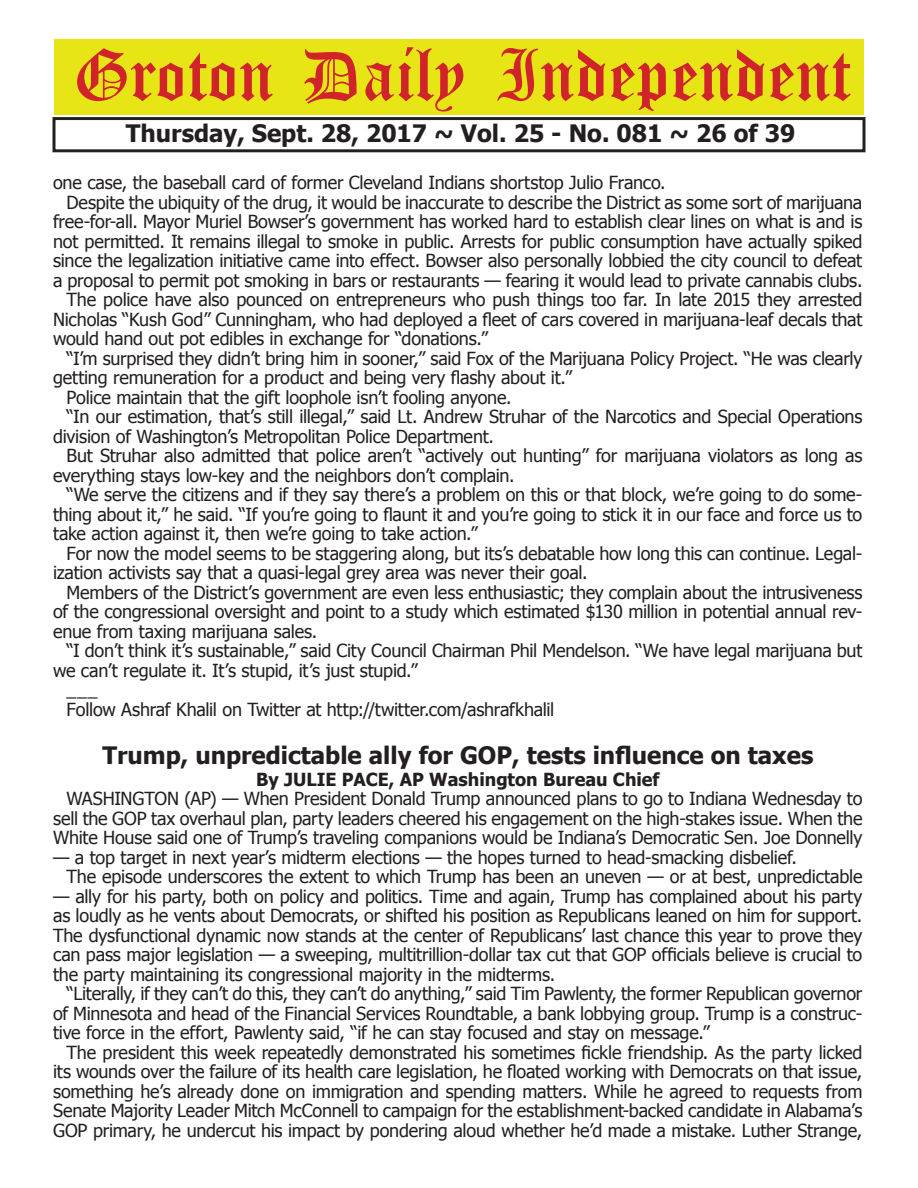
<style>
.page{position:relative;width:918px;height:1188px;background:#fff}
.page>*{position:absolute;margin:0;border:0;box-sizing:border-box;transform-origin:0 0}
.t1{font:54px "Old English Five";color:#d1232a}
.t2{font:700 24px "Tahoma";color:#231f20}
.t3{font:18px/19.5px "Tahoma";letter-spacing:-.015em;color:#231f20;text-align:justify}
.t4{font:700 18px "Tahoma";color:#231f20}
</style>
<div class="page">
<div style="left:52px;top:117px;width:814px;height:35px;border:3px solid #231f20"></div>
<div style="left:54px;top:40px;width:810px;height:75px;background:#e7e515"></div>
<h1 class="t1" style="left:73px;top:50px;width:779px">Groton Daily Independent</h1>
<h2 class="t2" style="left:126px;top:116px;width:671px">Thursday, Sept. 28, 2017 ~ Vol. 25 - No. 081 ~ 26 of 39</h2>
<p class="t3" style="left:53px;top:172px;width:614px">one case, the baseball card of former Cleveland Indians shortstop Julio Franco.</p>
<p class="t3" style="left:67px;top:192px;width:797px">Despite the ubiquity of the drug, it would be inaccurate to describe the District as some sort of marijuana</p>
<p class="t3" style="left:53px;top:211px;width:811px">free-for-all. Mayor Muriel Bowser’s government has worked hard to establish clear lines on what is and is</p>
<p class="t3" style="left:53px;top:231px;width:811px">not permitted. It remains illegal to smoke in public. Arrests for public consumption have actually spiked</p>
<p class="t3" style="left:53px;top:250px;width:811px">since the legalization initiative came into effect. Bowser also personally lobbied the city council to defeat</p>
<p class="t3" style="left:53px;top:270px;width:811px">a proposal to permit pot smoking in bars or restaurants — fearing it would lead to private cannabis clubs.</p>
<p class="t3" style="left:67px;top:289px;width:797px">The police have also pounced on entrepreneurs who push things too far. In late 2015 they arrested</p>
<p class="t3" style="left:53px;top:309px;width:811px">Nicholas “Kush God” Cunningham, who had deployed a fleet of cars covered in marijuana-leaf decals that</p>
<p class="t3" style="left:53px;top:328px;width:436px">would hand out pot edibles in exchange for “donations.”</p>
<p class="t3" style="left:67px;top:348px;width:797px">“I’m surprised they didn’t bring him in sooner,” said Fox of the Marijuana Policy Project. “He was clearly</p>
<p class="t3" style="left:53px;top:367px;width:520px">getting remuneration for a product and being very flashy about it.”</p>
<p class="t3" style="left:67px;top:387px;width:447px">Police maintain that the gift loophole isn’t fooling anyone.</p>
<p class="t3" style="left:67px;top:406px;width:797px">“In our estimation, that’s still illegal,” said Lt. Andrew Struhar of the Narcotics and Special Operations</p>
<p class="t3" style="left:53px;top:426px;width:442px">division of Washington’s Metropolitan Police Department.</p>
<p class="t3" style="left:67px;top:445px;width:797px">But Struhar also admitted that police aren’t “actively out hunting” for marijuana violators as long as</p>
<p class="t3" style="left:53px;top:465px;width:463px">everything stays low-key and the neighbors don’t complain.</p>
<p class="t3" style="left:67px;top:484px;width:797px">“We serve the citizens and if they say there’s a problem on this or that block, we’re going to do some-</p>
<p class="t3" style="left:53px;top:504px;width:811px">thing about it,” he said. “If you’re going to flaunt it and you’re going to stick it in our face and force us to</p>
<p class="t3" style="left:53px;top:523px;width:426px">take action against it, then we’re going to take action.”</p>
<p class="t3" style="left:67px;top:543px;width:797px">For now the model seems to be staggering along, but its’s debatable how long this can continue. Legal-</p>
<p class="t3" style="left:53px;top:562px;width:536px">ization activists say that a quasi-legal grey area was never their goal.</p>
<p class="t3" style="left:67px;top:582px;width:797px">Members of the District’s government are even less enthusiastic; they complain about the intrusiveness</p>
<p class="t3" style="left:53px;top:601px;width:811px">of the congressional oversight and point to a study which estimated $130 million in potential annual rev-</p>
<p class="t3" style="left:53px;top:621px;width:266px">enue from taxing marijuana sales.</p>
<p class="t3" style="left:67px;top:640px;width:797px">“I don’t think it’s sustainable,” said City Council Chairman Phil Mendelson. “We have legal marijuana but</p>
<p class="t3" style="left:53px;top:660px;width:366px">we can’t regulate it. It’s stupid, it’s just stupid.”</p>
<p class="t3" style="left:67px;top:679px;width:33px">___</p>
<p class="t3" style="left:67px;top:698px;width:489px">Follow Ashraf Khalil on Twitter at http://twitter.com/ashrafkhalil</p>
<h2 class="t2" style="left:102px;top:739px;width:712px">Trump, unpredictable ally for GOP, tests influence on taxes</h2>
<p class="t4" style="left:256px;top:766px;width:405px">By JULIE PACE, AP Washington Bureau Chief</p>
<p class="t3" style="left:53px;top:788px;width:811px;text-indent:14px">WASHINGTON (AP) — When President Donald Trump announced plans to go to Indiana Wednesday to sell the GOP tax overhaul plan, party leaders cheered his engagement on the high-stakes issue. When the White House said one of Trump’s traveling companions would be Indiana’s Democratic Sen. Joe Donnelly</p>
<p class="t3" style="left:67px;top:847px;width:797px;text-indent:-14px">— a top target in next year’s midterm elections — the hopes turned to head-smacking disbelief.<br>The episode underscores the extent to which Trump has been an uneven — or at best, unpredictable</p>
<p class="t3" style="left:53px;top:886px;width:811px">— ally for his party, both on policy and politics. Time and again, Trump has complained about his party as loudly as he vents about Democrats, or shifted his position as Republicans leaned on him for support.<br>The dysfunctional dynamic now stands at the center of Republicans’ last chance this year to prove they can pass major legislation — a sweeping, multitrillion-dollar tax cut that GOP officials believe is crucial to the party maintaining its congressional majority in the midterms.</p>
<p class="t3" style="left:53px;top:983px;width:811px;text-indent:14px">“Literally, if they can’t do this, they can’t do anything,” said Tim Pawlenty, the former Republican governor of Minnesota and head of the Financial Services Roundtable, a bank lobbying group. Trump is a construc&shy;tive force in the effort, Pawlenty said, “if he can stay focused and stay on message.”</p>
<p class="t3" style="left:53px;top:1041px;width:811px;text-indent:14px">The president this week repeatedly demonstrated his sometimes fickle friendship. As the party licked its wounds over the failure of its health care legislation, he floated working with Democrats on that issue, something he’s already done on immigration and spending matters. While he agreed to requests from Senate Majority Leader Mitch McConnell to campaign for the establishment-backed candidate in Alabama’s GOP primary, he undercut his impact by pondering aloud whether he’d made a mistake. Luther Strange,</p>
</div>
